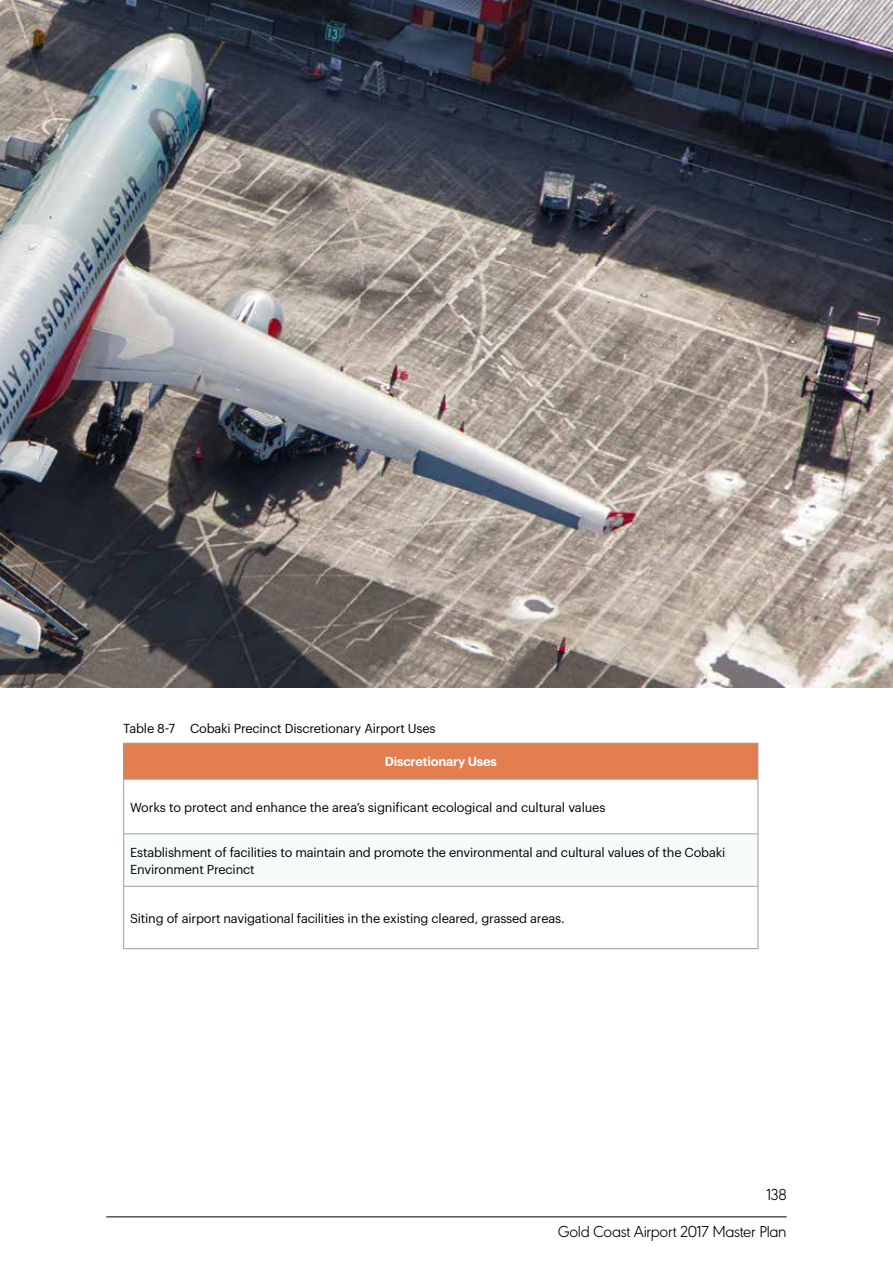
<style>
.page{position:relative;width:893px;height:1263px;background:#fff}
.page>*{position:absolute;margin:0;border:0;box-sizing:border-box;transform-origin:0 0}
.t1{font:300 16.5px "URW Geometric";letter-spacing:-.02em;color:#000}
.t2{font:12.75px/16.5px "Graphik";letter-spacing:-.015em;color:#000}
.t3{font:600 12.75px "Graphik";letter-spacing:-.015em;color:#fff}
</style>
<div class="page">
<img style="left:0;top:0;width:893px;height:688px">
<div style="left:124px;top:743px;width:634px;height:36px;background:#e37e51"></div>
<div style="left:124px;top:834px;width:634px;height:52px;background:#f7fbfc"></div>
<hr style="left:123px;top:743px;width:635px;height:1px;background:#9d9d9c">
<hr style="left:123px;top:744px;width:1px;height:35px;background:#9d9d9c">
<hr style="left:758px;top:744px;width:1px;height:35px;background:#9d9d9c">
<hr style="left:123px;top:779px;width:635px;height:1px;background:#9d9d9c">
<hr style="left:123px;top:780px;width:1px;height:53px;background:#9d9d9c">
<hr style="left:758px;top:780px;width:1px;height:53px;background:#9d9d9c">
<hr style="left:123px;top:833px;width:635px;height:1px;background:#9d9d9c">
<hr style="left:123px;top:834px;width:1px;height:52px;background:#9d9d9c">
<hr style="left:758px;top:834px;width:1px;height:52px;background:#9d9d9c">
<hr style="left:123px;top:886px;width:635px;height:1px;background:#9d9d9c">
<hr style="left:123px;top:887px;width:1px;height:61px;background:#9d9d9c">
<hr style="left:758px;top:887px;width:1px;height:61px;background:#9d9d9c">
<hr style="left:123px;top:948px;width:635px;height:1px;background:#9d9d9c">
<hr style="left:106px;top:1216px;width:681px;height:1px;background:#000">
<p class="t2" style="left:123px;top:719px;width:314px">Table 8-7 Cobaki Precinct Discretionary Airport Uses</p>
<p class="t3" style="left:385px;top:752px;width:114px">Discretionary Uses</p>
<p class="t2" style="left:130px;top:798px;width:477px">Works to protect and enhance the area’s significant ecological and cultural values</p>
<p class="t2" style="left:130px;top:843px;width:597px">Establishment of facilities to maintain and promote the environmental and cultural values of the Cobaki<br>Environment Precinct</p>
<p class="t2" style="left:130px;top:909px;width:436px">Siting of airport navigational facilities in the existing cleared, grassed areas.</p>
<p class="t1" style="left:766px;top:1183px;width:22px">138</p>
<p class="t1" style="left:558px;top:1220px;width:230px">Gold Coast Airport 2017 Master Plan</p>
</div>
